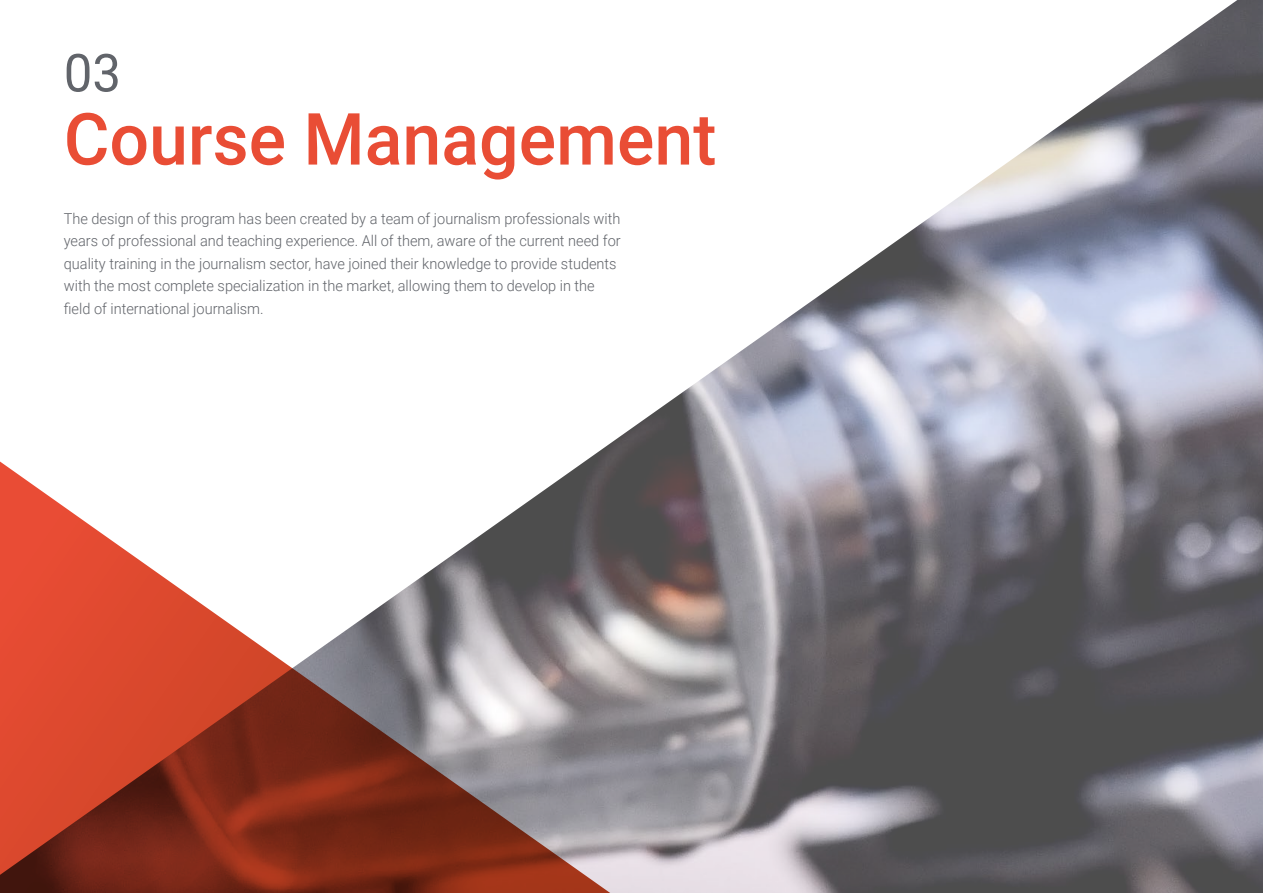
<style>
.page{position:relative;width:1263px;height:893px;background:#fff}
.page>*{position:absolute;margin:0;border:0;box-sizing:border-box;transform-origin:0 0}
.t1{font:500 72px "Roboto";color:#e94d35}
.t2{font:52.5px "Roboto";color:#61646a}
.t3{font:300 15px/22.5px "Roboto";color:#61646a}
</style>
<div class="page">
<img style="left:606px;top:0;width:657px;height:893px">
<svg style="left:0;top:446px;width:640px;height:447px"></svg>
<h2 class="t2" style="left:64px;top:36px;width:59px">03</h2>
<h1 class="t1" style="left:64px;top:89px;width:654px">Course Management</h1>
<p class="t3" style="left:64px;top:207px;width:558px">The design of this program has been created by a team of journalism professionals with years of professional and teaching experience. All of them, aware of the current need for quality training in the journalism sector, have joined their knowledge to provide students with the most complete specialization in the market, allowing them to develop in the field of international journalism.</p>
</div>
